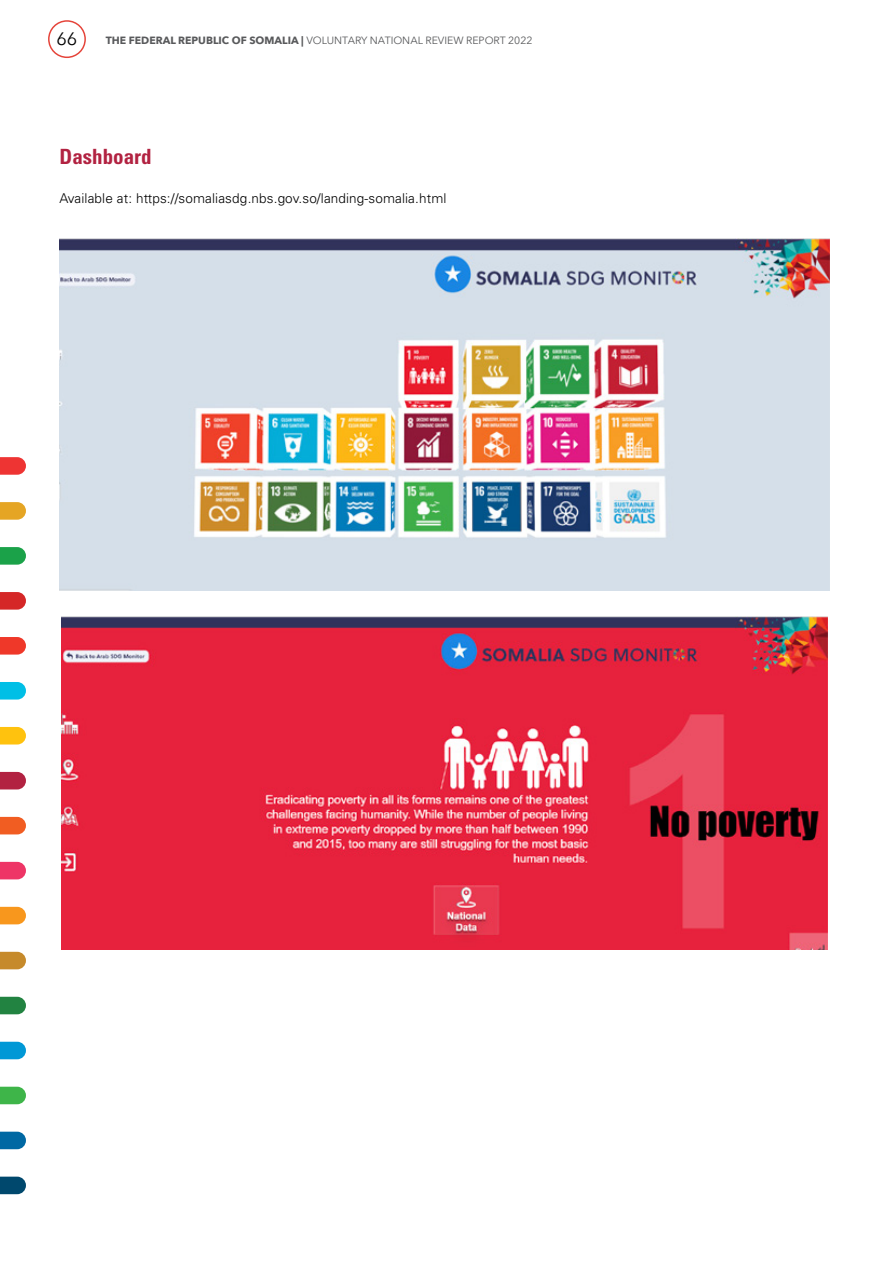
<style>
.page{position:relative;width:893px;height:1263px;background:#fff}
.page>*{position:absolute;margin:0;border:0;box-sizing:border-box;transform-origin:0 0}
.t1{font:700 condensed 21px "Univers LT Std";color:#b22241}
.t2{font:18px "Avenir Next";color:#000}
.t3{font:300 13.5px "Univers LT Std";letter-spacing:.01em;color:#000}
.t4{font:10.5px "Avenir Next";color:#58595b}
.s1{font-weight:700}
</style>
<div class="page">
<div style="left:48px;top:20px;width:38px;height:38px;border:2px solid #e5443a;border-radius:50%"></div>
<img style="left:60px;top:239px;width:769px;height:351px">
<img style="left:61px;top:617px;width:766px;height:332px">
<svg style="left:0;top:457px;width:26px;height:18px"></svg>
<svg style="left:0;top:502px;width:26px;height:18px"></svg>
<svg style="left:0;top:547px;width:26px;height:18px"></svg>
<svg style="left:0;top:592px;width:26px;height:18px"></svg>
<svg style="left:0;top:637px;width:26px;height:18px"></svg>
<svg style="left:0;top:682px;width:26px;height:17px"></svg>
<svg style="left:0;top:727px;width:26px;height:17px"></svg>
<svg style="left:0;top:772px;width:26px;height:17px"></svg>
<svg style="left:0;top:817px;width:26px;height:17px"></svg>
<svg style="left:0;top:862px;width:26px;height:17px"></svg>
<svg style="left:0;top:907px;width:26px;height:17px"></svg>
<svg style="left:0;top:952px;width:26px;height:17px"></svg>
<svg style="left:0;top:997px;width:26px;height:17px"></svg>
<svg style="left:0;top:1042px;width:26px;height:17px"></svg>
<svg style="left:0;top:1087px;width:26px;height:17px"></svg>
<svg style="left:0;top:1132px;width:26px;height:17px"></svg>
<svg style="left:0;top:1176px;width:26px;height:18px"></svg>
<h2 class="t2" style="left:57px;top:24px;width:22px">66</h2>
<p class="t4" style="left:106px;top:32px;width:428px"><span class="s1">THE FEDERAL REPUBLIC OF SOMALIA |</span> VOLUNTARY NATIONAL REVIEW REPORT 2022</p>
<h1 class="t1" style="left:60px;top:144px;width:94px">Dashboard</h1>
<p class="t3" style="left:60px;top:190px;width:388px">Available at: https://somaliasdg.nbs.gov.so/landing-somalia.html</p>
</div>
